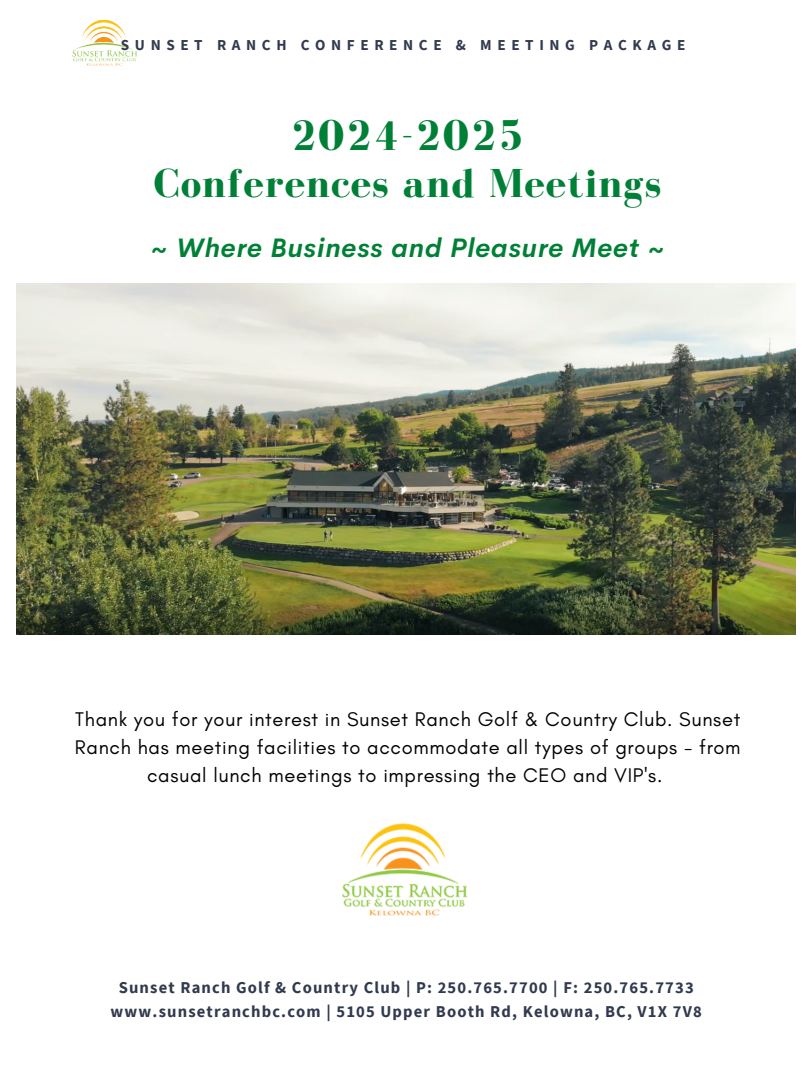
<style>
.page{position:relative;width:810px;height:1080px;background:#fff}
.page>*{position:absolute;margin:0;border:0;box-sizing:border-box;transform-origin:0 0}
.t1{font:700 44.44px "Bodoni FLF";letter-spacing:.035em;color:#008037}
.t2{font:700 41.56px "Bodoni FLF";letter-spacing:.035em;color:#008037}
.t3{font:italic 700 26.25px "Cerebri Sans";letter-spacing:.035em;color:#008037}
.t4{font:20.12px/28.1px "Glacial Indifference";letter-spacing:.035em;color:#000;text-align:center}
.t5{font:700 16.56px "Source Sans Pro";letter-spacing:.07em;color:#313a4e}
.t6{font:700 15.19px "Source Sans Pro";letter-spacing:.37em;color:#313a4e}
</style>
<div class="page">
<img style="left:342px;top:823px;width:126px;height:93px">
<img style="left:17px;top:283px;width:778px;height:351px">
<img style="left:72px;top:20px;width:65px;height:46px">
<p class="t6" style="left:121px;top:35px;width:566px">SUNSET RANCH CONFERENCE &amp; MEETING PACKAGE</p>
<p class="t1" style="left:290px;top:111px;width:236px">2024-2025</p>
<p class="t2" style="left:154px;top:161px;width:509px">Conferences and Meetings</p>
<h4 class="t3" style="left:151px;top:230px;width:516px">~ Where Business and Pleasure Meet ~</h4>
<h1 class="t4" style="left:75px;top:705px;width:667px">Thank you for your interest in Sunset Ranch Golf &amp; Country Club. Sunset<br>Ranch has meeting facilities to accommodate all types of groups - from casual lunch meetings to impressing the CEO and VIP's.</h1>
<p class="t5" style="left:119px;top:977px;width:577px">Sunset Ranch Golf &amp; Country Club | P: 250.765.7700 | F: 250.765.7733</p>
<p class="t5" style="left:111px;top:1001px;width:593px">www.sunsetranchbc.com | 5105 Upper Booth Rd, Kelowna, BC, V1X 7V8</p>
</div>
